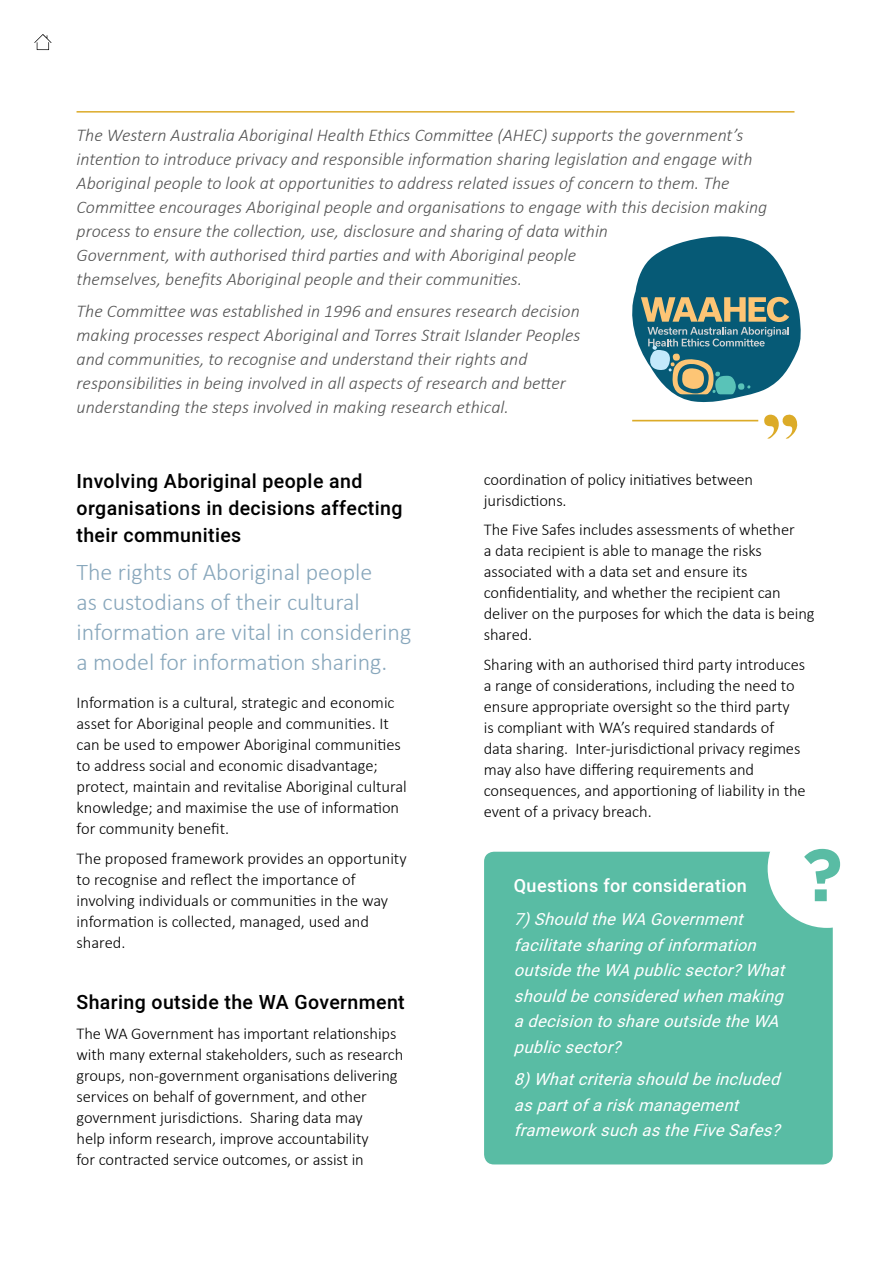
<style>
.page{position:relative;width:893px;height:1263px;background:#fff}
.page>*{position:absolute;margin:0;border:0;box-sizing:border-box;transform-origin:0 0}
.t1{font:700 73.8px "Gotham";color:#59bca4}
.t2{font:300 24px/30px "Calibri";color:#88a7bc}
.t3{font:500 19.5px/27px "Heebo";letter-spacing:.02em;color:#000}
.t4{font:italic 300 18px/24px "Calibri";color:#000}
.t5{font:500 18px "Heebo";letter-spacing:.02em;color:#fff}
.t6{font:300 16.5px/21px "Calibri";letter-spacing:-.005em;color:#000}
.t7{font:italic 16.5px/25.5px "Heebo";color:#fff}
</style>
<div class="page">
<svg style="left:34px;top:34px;width:17px;height:16px"></svg>
<div style="left:484px;top:852px;width:349px;height:312px;background:#59bca4;border-radius:10px"></div>
<div style="left:768px;top:809px;width:118px;height:119px;background:#fff;border-radius:50%"></div>
<hr style="left:77px;top:111px;width:717px;height:2px;background:#dcab28">
<svg style="left:764px;top:414px;width:34px;height:25px"></svg>
<hr style="left:632px;top:420px;width:126px;height:1px;background:#dcab28">
<svg style="left:632px;top:236px;width:169px;height:166px"></svg>
<p class="t4" style="left:77px;top:123px;width:692px">The Western Australia Aboriginal Health Ethics Committee (AHEC) supports the government’s intention to introduce privacy and responsible information sharing legislation and engage with Aboriginal people to look at opportunities to address related issues of concern to them. The Committee encourages Aboriginal people and organisations to engage with this decision making process to ensure the collection, use, disclosure and sharing of data within<br>Government, with authorised third parties and with Aboriginal people<br>themselves, benefits Aboriginal people and their communities.</p>
<p class="t4" style="left:77px;top:299px;width:505px">The Committee was established in 1996 and ensures research decision making processes respect Aboriginal and Torres Strait Islander Peoples and communities, to recognise and understand their rights and responsibilities in being involved in all aspects of research and better understanding the steps involved in making research ethical.</p>
<p class="t3" style="left:77px;top:468px;width:327px">Involving Aboriginal people and organisations in decisions affecting their communities</p>
<h2 class="t2" style="left:77px;top:557px;width:336px">The rights of Aboriginal people<br>as custodians of their cultural information are vital in considering a model for information sharing.</h2>
<p class="t6" style="left:77px;top:692px;width:332px">Information is a cultural, strategic and economic asset for Aboriginal people and communities. It can be used to empower Aboriginal communities to address social and economic disadvantage; protect, maintain and revitalise Aboriginal cultural knowledge; and maximise the use of information for community benefit.</p>
<p class="t6" style="left:77px;top:847px;width:332px">The proposed framework provides an opportunity to recognise and reflect the importance of involving individuals or communities in the way information is collected, managed, used and shared.</p>
<p class="t3" style="left:77px;top:988px;width:330px">Sharing outside the WA Government</p>
<p class="t6" style="left:77px;top:1023px;width:328px">The WA Government has important relationships with many external stakeholders, such as research groups, non-government organisations delivering services on behalf of government, and other government jurisdictions. Sharing data may<br>help inform research, improve accountability<br>for contracted service outcomes, or assist in</p>
<p class="t6" style="left:484px;top:468px;width:271px">coordination of policy initiatives between jurisdictions.</p>
<p class="t6" style="left:484px;top:519px;width:332px">The Five Safes includes assessments of whether<br>a data recipient is able to manage the risks associated with a data set and ensure its confidentiality, and whether the recipient can deliver on the purposes for which the data is being shared.</p>
<p class="t6" style="left:484px;top:654px;width:323px">Sharing with an authorised third party introduces a range of considerations, including the need to ensure appropriate oversight so the third party<br>is compliant with WA’s required standards of data sharing. Inter-jurisdictional privacy regimes may also have differing requirements and consequences, and apportioning of liability in the event of a privacy breach.</p>
<p class="t5" style="left:514px;top:873px;width:235px">Questions for consideration</p>
<p class="t7" style="left:514px;top:906px;width:278px">7)ShouldtheWA Government facilitatesharingofinformation outsidetheWA publicsector?What shouldbeconsideredwhenmaking adecisiontoshareoutsidetheWA publicsector?</p>
<p class="t7" style="left:514px;top:1067px;width:273px">8)Whatcriteriashouldbeincluded aspartofariskmanagement frameworksuchastheFiveSafes?</p>
<h1 class="t1" style="left:803px;top:826px;width:42px">?</h1>
</div>
